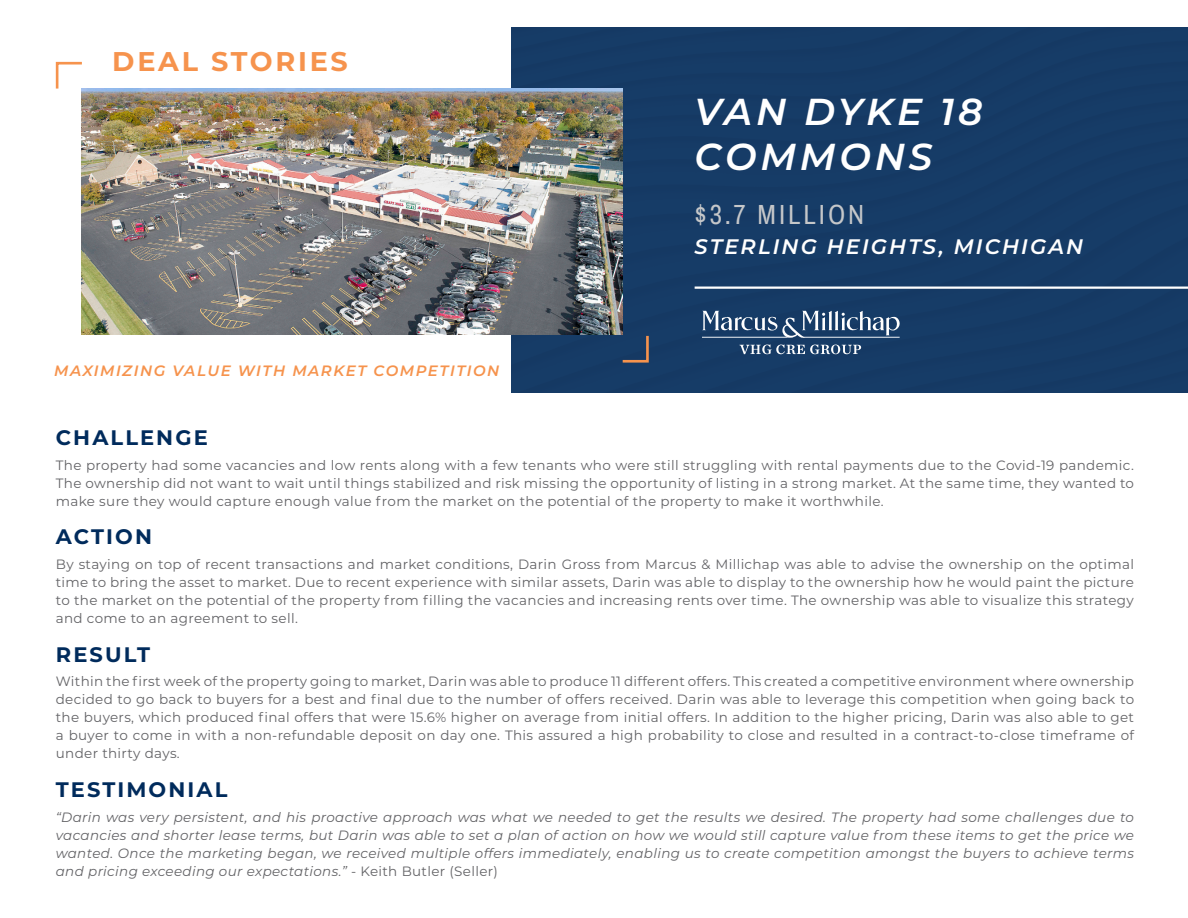
<style>
.page{position:relative;width:1188px;height:918px;background:#fff}
.page>*{position:absolute;margin:0;border:0;box-sizing:border-box;transform-origin:0 0}
.t1{font:italic 600 37.5px/45px "Montserrat";letter-spacing:.1em;color:#fff}
.t2{font:700 27px "Montserrat";letter-spacing:.1em;color:#f6934d}
.t3{font:27px "Archivo Narrow";letter-spacing:.11em;color:#c5c7c9}
.t4{font:700 21px "Montserrat";letter-spacing:.1em;color:#002b5c}
.t5{font:italic 600 21px "Montserrat";letter-spacing:.1em;color:#fff}
.t6{font:italic 600 15px "Montserrat";letter-spacing:.1em;color:#f6934d}
.t7{font:13.5px/18px "Montserrat";letter-spacing:.025em;color:#636366;text-align:justify}
.t8{font:italic 13.5px/18px "Montserrat";letter-spacing:.025em;color:#636366;text-align:justify}
.s1{font-style:normal}
</style>
<div class="page">
<div style="left:512px;top:27px;width:676px;height:365px;background:#163b66"></div>
<img style="left:82px;top:89px;width:541px;height:246px">
<svg style="left:620px;top:333px;width:29px;height:30px"></svg>
<svg style="left:55px;top:61px;width:30px;height:30px"></svg>
<svg style="left:702px;top:311px;width:198px;height:27px"></svg>
<svg style="left:739px;top:345px;width:122px;height:9px"></svg>
<hr style="left:695px;top:287px;width:493px;height:2px;background:#fff">
<p class="t2" style="left:112px;top:42px;width:237px">DEAL STORIES</p>
<p class="t6" style="left:54px;top:360px;width:447px">MAXIMIZING VALUE WITH MARKET COMPETITION</p>
<p class="t1" style="left:695px;top:87px;width:289px">VAN DYKE 18<br>COMMONS</p>
<p class="t3" style="left:695px;top:196px;width:171px">$3.7 MILLION</p>
<p class="t5" style="left:695px;top:232px;width:390px">STERLING HEIGHTS, MICHIGAN</p>
<p class="t4" style="left:56px;top:422px;width:153px">CHALLENGE</p>
<p class="t7" style="left:56px;top:455px;width:1080px">The property had some vacancies and low rents along with a few tenants who were still struggling with rental payments due to the Covid-19 pandemic.<br>The ownership did not want to wait until things stabilized and risk missing the opportunity of listing in a strong market. At the same time, they wanted to make sure they would capture enough value from the market on the potential of the property to make it worthwhile.</p>
<p class="t4" style="left:56px;top:522px;width:98px">ACTION</p>
<p class="t7" style="left:56px;top:555px;width:1080px">By staying on top of recent transactions and market conditions, Darin Gross from Marcus &amp; Millichap was able to advise the ownership on the optimal time to bring the asset to market. Due to recent experience with similar assets, Darin was able to display to the ownership how he would paint the picture to the market on the potential of the property from filling the vacancies and increasing rents over time. The ownership was able to visualize this strategy and come to an agreement to sell.</p>
<p class="t4" style="left:56px;top:639px;width:96px">RESULT</p>
<p class="t7" style="left:56px;top:672px;width:1080px">Within the first week of the property going to market, Darin was able to produce 11 different offers. This created a competitive environment where ownership decided to go back to buyers for a best and final due to the number of offers received. Darin was able to leverage this competition when going back to the buyers, which produced final offers that were 15.6% higher on average from initial offers. In addition to the higher pricing, Darin was also able to get a buyer to come in with a non-refundable deposit on day one. This assured a high probability to close and resulted in a contract-to-close timeframe of under thirty days.</p>
<p class="t4" style="left:56px;top:775px;width:173px">TESTIMONIAL</p>
<p class="t8" style="left:56px;top:808px;width:1080px">“Darin was very persistent, and his proactive approach was what we needed to get the results we desired. The property had some challenges due to vacancies and shorter lease terms, but Darin was able to set a plan of action on how we would still capture value from these items to get the price we wanted. Once the marketing began, we received multiple offers immediately, enabling us to create competition amongst the buyers to achieve terms and pricing exceeding our expectations.” <span class="s1">- Keith Butler (Seller)</span></p>
</div>
